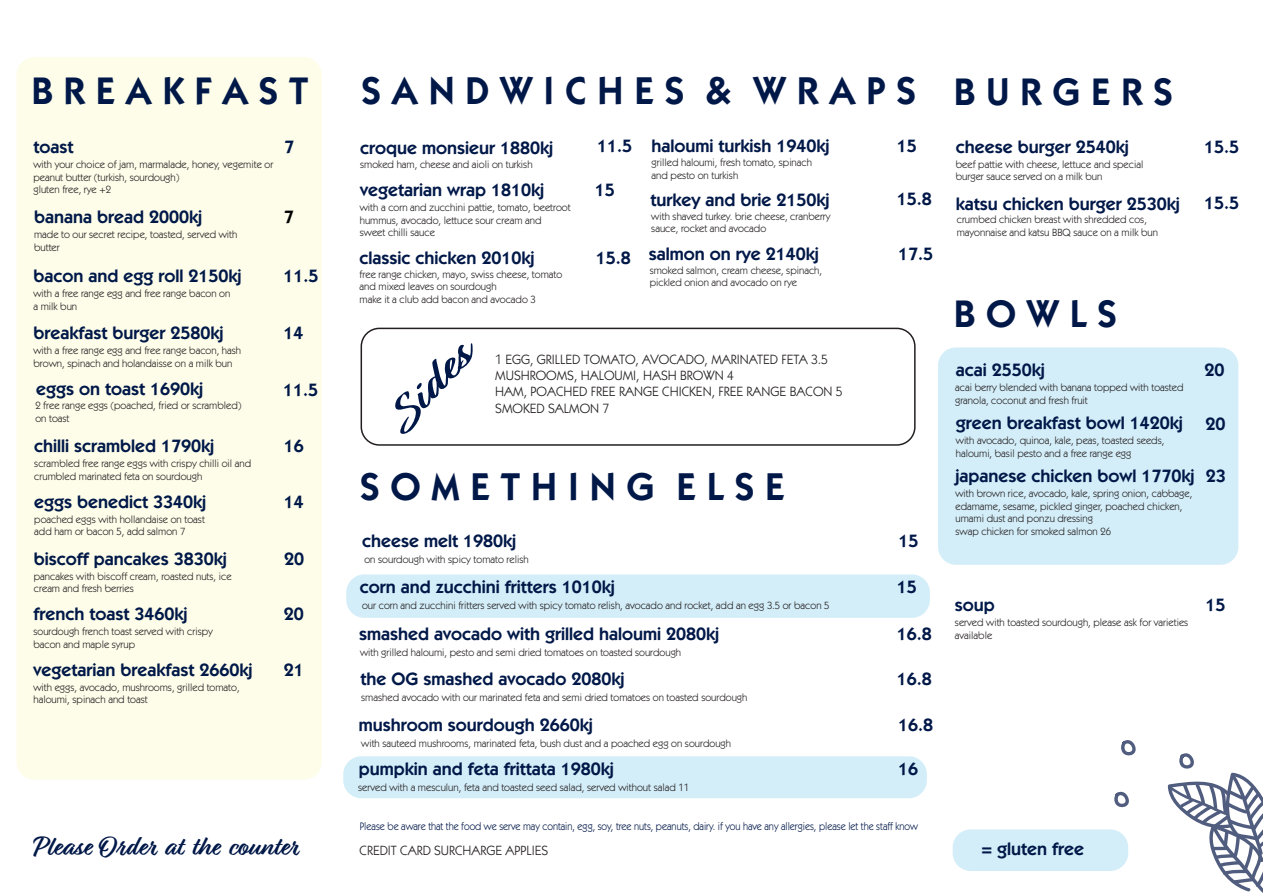
<style>
.page{position:relative;width:1263px;height:893px;background:#fff}
.page>*{position:absolute;margin:0;border:0;box-sizing:border-box;transform-origin:0 0}
.t1{font:700 43.05px "Relation Two";color:#001848;scale:1.35 1}
.t2{font:600 39px "ITC Kabel Std";color:#001848}
.t3{font:600 38.55px "ITC Kabel Std";color:#001848}
.t4{font:700 27.75px "Relation Two";color:#001848}
.t5{font:600 18px "ITC Kabel Std";color:#001848}
.t6{font:600 18px "ITC Kabel Std";color:#000}
.t7{font:13.5px/16.2px "ITC Kabel Std";color:#231f20}
.t8{font:10.95px "ITC Kabel Std";color:#001848;scale:.92 1}
.t9{font:10.5px/12.6px "ITC Kabel Std";color:#231f20}
</style>
<div class="page">
<div style="left:346px;top:574px;width:584px;height:44px;background:#d4eef9;border-radius:18px"></div>
<div style="left:938px;top:347px;width:300px;height:218px;background:#d4eef9;border-radius:18px"></div>
<div style="left:16px;top:57px;width:306px;height:723px;background:#fdfdea;border-radius:18px"></div>
<div style="left:361px;top:328px;width:554px;height:118px;border:2px solid #231f20;border-radius:18px"></div>
<svg style="left:1168px;top:753px;width:95px;height:140px"></svg>
<svg style="left:1114px;top:791px;width:15px;height:17px"></svg>
<svg style="left:1121px;top:740px;width:15px;height:16px"></svg>
<div style="left:953px;top:829px;width:175px;height:42px;background:#d4eef9;border-radius:18px"></div>
<div style="left:343px;top:756px;width:584px;height:42px;background:#d4eef9;border-radius:18px"></div>
<h3 class="t3" style="left:31px;top:68px;width:278px">B R E A K F A S T</h3>
<h2 class="t2" style="left:362px;top:68px;width:556px">S A N D W I C H E S &amp; W R A P S</h2>
<h3 class="t5" style="left:360px;top:137px;width:195px">croque monsieur 1880kj</h3>
<p class="t9" style="left:360px;top:158px;width:174px">smoked ham, cheese and aioli on turkish</p>
<h3 class="t5" style="left:651px;top:135px;width:180px">haloumi turkish 1940kj</h3>
<p class="t9" style="left:652px;top:156px;width:162px">grilled haloumi, fresh tomato, spinach and pesto on turkish</p>
<h3 class="t5" style="left:597px;top:135px;width:37px">11.5</h3>
<h3 class="t5" style="left:595px;top:179px;width:22px">15</h3>
<h3 class="t5" style="left:897px;top:135px;width:22px">15</h3>
<h3 class="t5" style="left:897px;top:188px;width:37px">15.8</h3>
<h3 class="t5" style="left:284px;top:137px;width:12px">7</h3>
<h3 class="t5" style="left:33px;top:136px;width:41px">toast</h3>
<p class="t9" style="left:33px;top:158px;width:241px">with your choice of jam, marmalade, honey, vegemite or peanut butter (turkish, sourdough)<br>gluten free, rye +2</p>
<h3 class="t5" style="left:360px;top:179px;width:186px">vegetarian wrap 1810kj</h3>
<p class="t9" style="left:360px;top:201px;width:212px">with a corn and zucchini pattie, tomato, beetroot hummus, avocado, lettuce sour cream and<br>sweet chilli sauce</p>
<h3 class="t5" style="left:650px;top:190px;width:181px">turkey and brie 2150kj</h3>
<p class="t9" style="left:651px;top:210px;width:181px">with shaved turkey. brie cheese, cranberry sauce, rocket and avocado</p>
<h3 class="t5" style="left:34px;top:206px;width:170px">banana bread 2000kj</h3>
<p class="t9" style="left:34px;top:228px;width:205px">made to our secret recipe, toasted, served with butter</p>
<h3 class="t6" style="left:284px;top:206px;width:12px">7</h3>
<h3 class="t5" style="left:649px;top:244px;width:172px">salmon on rye 2140kj</h3>
<p class="t9" style="left:650px;top:264px;width:174px">smoked salmon, cream cheese, spinach, pickled onion and avocado on rye</p>
<h3 class="t5" style="left:898px;top:244px;width:37px">17.5</h3>
<h3 class="t5" style="left:360px;top:247px;width:177px">classic chicken 2010kj</h3>
<h3 class="t5" style="left:596px;top:247px;width:37px">15.8</h3>
<h3 class="t5" style="left:33px;top:265px;width:210px">bacon and egg roll 2150kj</h3>
<p class="t9" style="left:33px;top:287px;width:198px">with a free range egg and free range bacon on a milk bun</p>
<h3 class="t5" style="left:283px;top:265px;width:37px">11.5</h3>
<p class="t9" style="left:360px;top:268px;width:204px">free range chicken, mayo, swiss cheese, tomato and mixed leaves on sourdough<br>make it a club add bacon and avocado 3</p>
<h3 class="t5" style="left:33px;top:322px;width:192px">breakfast burger 2580kj</h3>
<p class="t9" style="left:33px;top:344px;width:209px">with a free range egg and free range bacon, hash brown, spinach and holandaisse on a milk bun</p>
<h3 class="t5" style="left:36px;top:378px;width:169px">eggs on toast 1690kj</h3>
<p class="t9" style="left:35px;top:399px;width:207px">2 free range eggs (poached, fried or scrambled) on toast</p>
<h3 class="t5" style="left:34px;top:435px;width:182px">chilli scrambled 1790kj</h3>
<p class="t9" style="left:34px;top:457px;width:218px">scrambled free range eggs with crispy chilli oil and crumbled marinated feta on sourdough</p>
<h3 class="t5" style="left:34px;top:491px;width:174px">eggs benedict 3340kj</h3>
<p class="t9" style="left:34px;top:513px;width:172px">poached eggs with hollandaise on toast add ham or bacon 5, add salmon 7</p>
<h3 class="t5" style="left:34px;top:548px;width:195px">biscoff pancakes 3830kj</h3>
<p class="t9" style="left:34px;top:570px;width:199px">pancakes with biscoff cream, roasted nuts, ice cream and fresh berries</p>
<h3 class="t5" style="left:33px;top:604px;width:156px">french toast 3460kj</h3>
<p class="t9" style="left:33px;top:625px;width:181px">sourdough french toast served with crispy bacon and maple syrup</p>
<h3 class="t5" style="left:283px;top:322px;width:22px">14</h3>
<h3 class="t5" style="left:283px;top:379px;width:37px">11.5</h3>
<h3 class="t5" style="left:284px;top:435px;width:22px">16</h3>
<h3 class="t5" style="left:284px;top:491px;width:22px">14</h3>
<h3 class="t5" style="left:284px;top:548px;width:22px">20</h3>
<h3 class="t5" style="left:284px;top:604px;width:22px">20</h3>
<h3 class="t5" style="left:33px;top:659px;width:221px">vegetarian breakfast 2660kj</h3>
<h3 class="t5" style="left:284px;top:659px;width:22px">21</h3>
<p class="t9" style="left:33px;top:681px;width:208px">with eggs, avocado, mushrooms, grilled tomato, haloumi, spinach and toast</p>
<h1 class="t1" style="left:379px;top:404px;width:74px;rotate:-47deg">Sides</h1>
<p class="t7" style="left:495px;top:351px;width:349px">1 EGG, GRILLED TOMATO, AVOCADO, MARINATED FETA 3.5<br>MUSHROOMS, HALOUMI, HASH BROWN 4<br>HAM, POACHED FREE RANGE CHICKEN, FREE RANGE BACON 5<br>SMOKED SALMON 7</p>
<h2 class="t2" style="left:360px;top:464px;width:426px">S O M E T H I N G E L S E</h2>
<h3 class="t5" style="left:362px;top:530px;width:156px">cheese melt 1980kj</h3>
<p class="t9" style="left:364px;top:553px;width:166px">on sourdough with spicy tomato relish</p>
<h3 class="t5" style="left:360px;top:576px;width:257px">corn and zucchini fritters 1010kj</h3>
<p class="t9" style="left:362px;top:599px;width:469px">our corn and zucchini fritters served with spicy tomato relish, avocado and rocket, add an egg 3.5 or bacon 5</p>
<h3 class="t5" style="left:359px;top:624px;width:362px">smashed avocado with grilled haloumi 2080kj</h3>
<p class="t9" style="left:360px;top:646px;width:323px">with grilled haloumi, pesto and semi dried tomatoes on toasted sourdough</p>
<h3 class="t5" style="left:360px;top:668px;width:266px">the OG smashed avocado 2080kj</h3>
<p class="t9" style="left:361px;top:691px;width:388px">smashed avocado with our marinated feta and semi dried tomatoes on toasted sourdough</p>
<h3 class="t5" style="left:359px;top:714px;width:236px">mushroom sourdough 2660kj</h3>
<p class="t9" style="left:361px;top:737px;width:371px">with sauteed mushrooms, marinated feta, bush dust and a poached egg on sourdough</p>
<h3 class="t5" style="left:359px;top:759px;width:257px">pumpkin and feta frittata 1980kj</h3>
<p class="t9" style="left:358px;top:781px;width:332px">served with a mesculun, feta and toasted seed salad, served without salad 11</p>
<h3 class="t5" style="left:899px;top:530px;width:22px">15</h3>
<h3 class="t5" style="left:897px;top:576px;width:22px">15</h3>
<h3 class="t5" style="left:897px;top:623px;width:37px">16.8</h3>
<h3 class="t5" style="left:897px;top:668px;width:37px">16.8</h3>
<h3 class="t5" style="left:898px;top:714px;width:37px">16.8</h3>
<h3 class="t5" style="left:898px;top:759px;width:22px">16</h3>
<h3 class="t3" style="left:954px;top:69px;width:220px">B U R G E R S</h3>
<h3 class="t5" style="left:956px;top:136px;width:175px">cheese burger 2540kj</h3>
<p class="t9" style="left:956px;top:158px;width:189px">beef pattie with cheese, lettuce and special burger sauce served on a milk bun</p>
<h3 class="t5" style="left:956px;top:193px;width:226px">katsu chicken burger 2530kj</h3>
<p class="t9" style="left:957px;top:213px;width:203px">crumbed chicken breast with shredded cos, mayonnaise and katsu BBQ sauce on a milk bun</p>
<h3 class="t5" style="left:1204px;top:136px;width:37px">15.5</h3>
<h3 class="t5" style="left:1204px;top:193px;width:37px">15.5</h3>
<h3 class="t3" style="left:954px;top:291px;width:165px">B O W L S</h3>
<h3 class="t5" style="left:956px;top:359px;width:91px">acai 2550kj</h3>
<p class="t9" style="left:955px;top:381px;width:230px">acai berry blended with banana topped with toasted granola, coconut and fresh fruit</p>
<h3 class="t5" style="left:956px;top:413px;width:229px">green breakfast bowl 1420kj</h3>
<p class="t9" style="left:956px;top:434px;width:210px">with avocado, quinoa, kale, peas, toasted seeds, haloumi, basil pesto and a free range egg</p>
<h3 class="t5" style="left:955px;top:465px;width:241px">japanese chicken bowl 1770kj</h3>
<p class="t9" style="left:955px;top:487px;width:238px">with brown rice, avocado, kale, spring onion, cabbage, edamame, sesame, pickled ginger, poached chicken, umami dust and ponzu dressing<br>swap chicken for smoked salmon 26</p>
<h3 class="t5" style="left:1204px;top:359px;width:22px">20</h3>
<h3 class="t5" style="left:1205px;top:413px;width:22px">20</h3>
<h3 class="t5" style="left:1206px;top:465px;width:22px">23</h3>
<h3 class="t5" style="left:955px;top:594px;width:41px">soup</h3>
<p class="t9" style="left:955px;top:616px;width:235px">served with toasted sourdough, please ask for varieties available</p>
<h3 class="t5" style="left:1205px;top:594px;width:22px">15</h3>
<p class="t8" style="left:360px;top:820px;width:608px">Please be aware that the food we serve may contain, egg, soy, tree nuts, peanuts, dairy. if you have any allergies, please let the staff know</p>
<h3 class="t4" style="left:33px;top:831px;width:266px">Please Order at the counter</h3>
<p class="t7" style="left:360px;top:843px;width:190px">CREDIT CARD SURCHARGE APPLIES</p>
<h3 class="t5" style="left:981px;top:839px;width:104px">= gluten free</h3>
</div>
